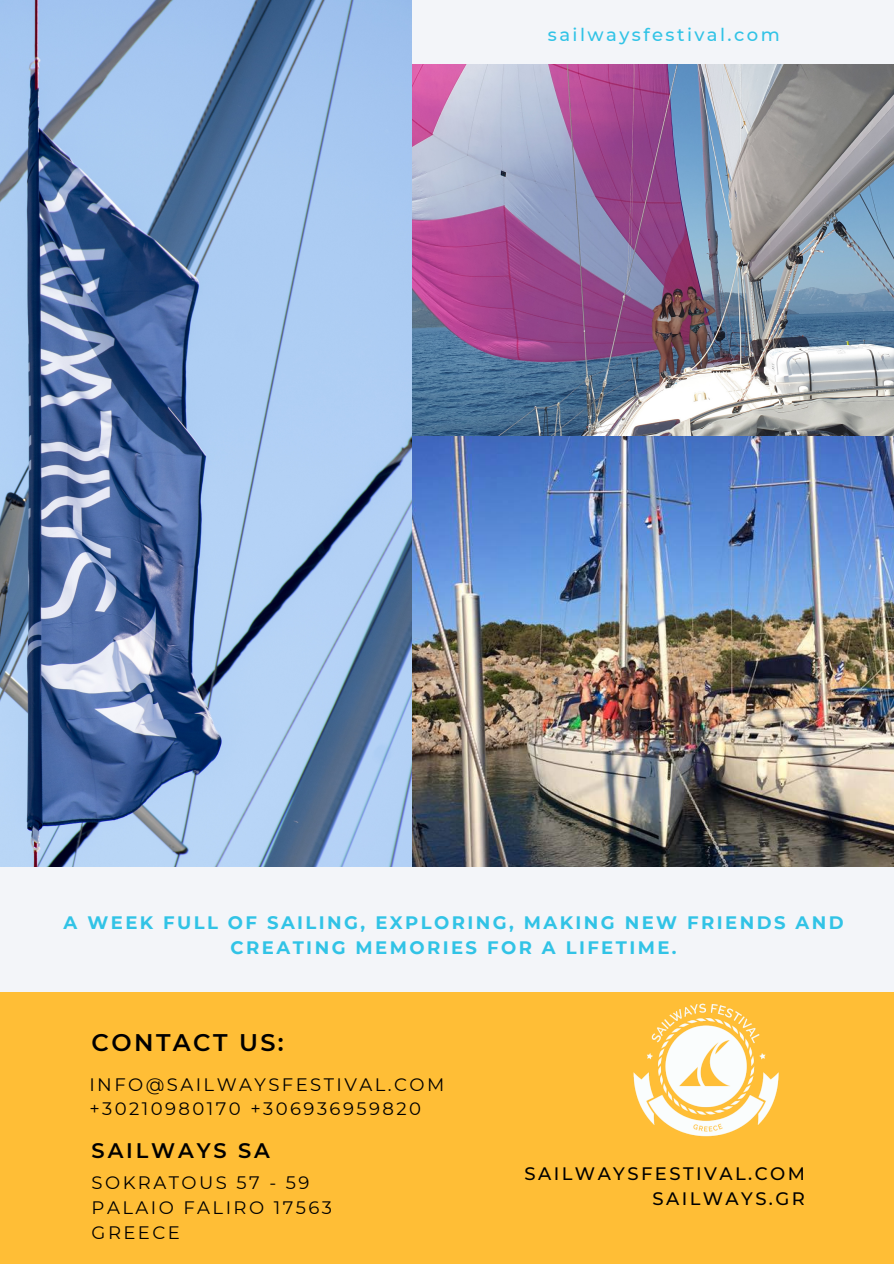
<style>
.page{position:relative;width:894px;height:1264px;background:#fff}
.page>*{position:absolute;margin:0;border:0;box-sizing:border-box;transform-origin:0 0}
.t1{font:600 24px "Montserrat";letter-spacing:.1em;color:#000}
.t2{font:600 21px "Montserrat";letter-spacing:.135em;color:#000}
.t3{font:18px "Montserrat";letter-spacing:.135em;color:#000}
.t4{font:700 18px/24.8px "Montserrat";letter-spacing:.135em;color:#31c3e6;text-align:center}
.t5{font:500 18px "Montserrat";letter-spacing:.135em;color:#000}
.t6{font:500 18px "Montserrat";letter-spacing:.135em;color:#31c3e6}
</style>
<div class="page">
<div style="left:0;top:0;width:893px;height:1263px;background:#f3f5f9"></div>
<div style="left:0;top:992px;width:893px;height:271px;background:#ffbe36"></div>
<img style="left:633px;top:1003px;width:146px;height:134px">
<img style="left:411px;top:64px;width:482px;height:373px">
<img style="left:411px;top:437px;width:482px;height:429px">
<img style="left:0;top:0;width:411px;height:866px">
<p class="t6" style="left:547px;top:24px;width:233px">sailwaysfestival.com</p>
<p class="t4" style="left:64px;top:910px;width:781px">A WEEK FULL OF SAILING, EXPLORING, MAKING NEW FRIENDS AND<br>CREATING MEMORIES FOR A LIFETIME.</p>
<p class="t1" style="left:92px;top:1027px;width:194px">CONTACT US:</p>
<p class="t3" style="left:89px;top:1073px;width:356px">INFO@SAILWAYSFESTIVAL.COM</p>
<p class="t3" style="left:89px;top:1097px;width:333px">+30210980170 +306936959820</p>
<p class="t2" style="left:92px;top:1137px;width:180px">SAILWAYS SA</p>
<p class="t3" style="left:92px;top:1171px;width:219px">SOKRATOUS 57 - 59</p>
<p class="t3" style="left:92px;top:1196px;width:242px">PALAIO FALIRO 17563</p>
<p class="t3" style="left:92px;top:1221px;width:90px">GREECE</p>
<p class="t5" style="left:524px;top:1162px;width:282px">SAILWAYSFESTIVAL.COM</p>
<p class="t5" style="left:652px;top:1187px;width:154px">SAILWAYS.GR</p>
</div>
